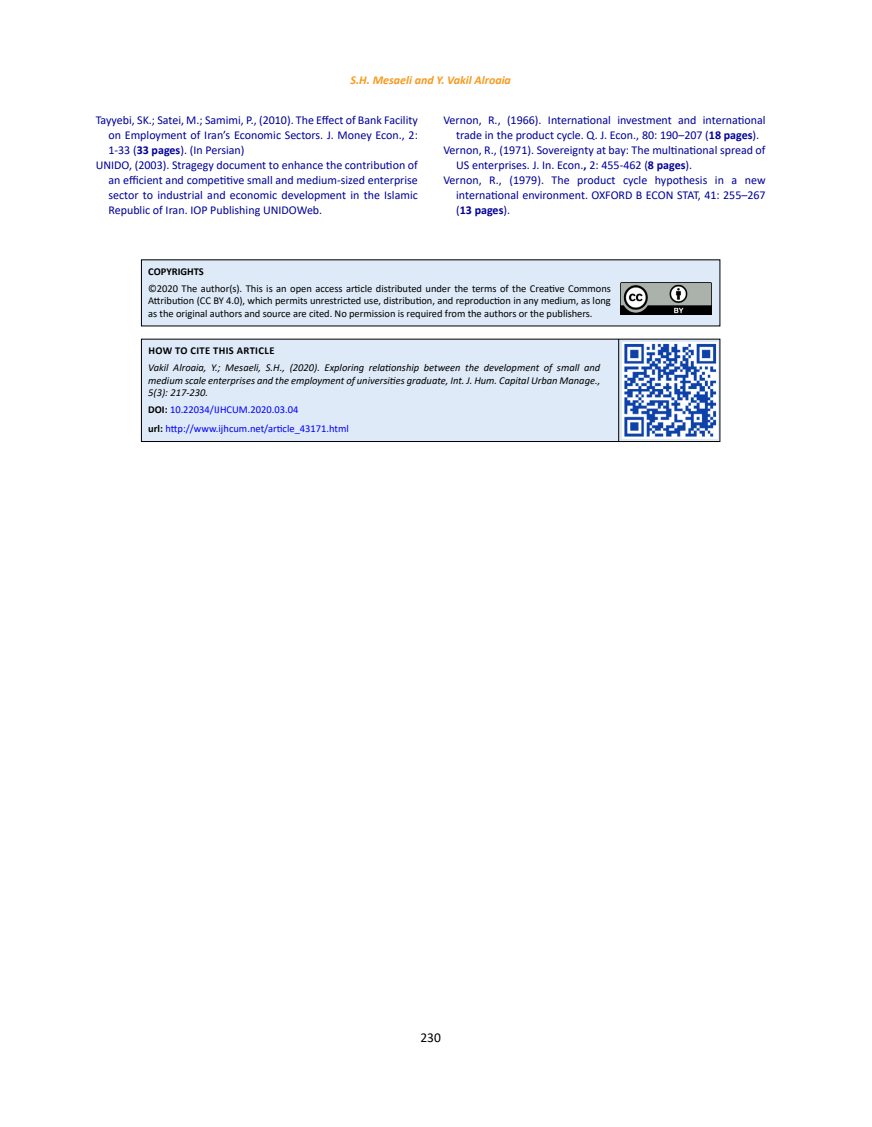
<style>
.page{position:relative;width:872px;height:1127px;background:#fff}
.page>*{position:absolute;margin:0;border:0;box-sizing:border-box;transform-origin:0 0}
.t1{font:13.5px "Calibri";color:#000}
.t2{font:12px "Calibri";color:#009}
.t3{font:italic 700 12px "Calibri";color:#f8991d}
.t4{font:700 12px "Calibri";color:#009}
.t5{font:10.5px/12.6px "Calibri";letter-spacing:-.005em;color:#000;text-align:justify}
.t6{font:italic 10.5px/12.6px "Calibri";color:#000;text-align:justify}
.t7{font:10.5px/18.6px "Calibri";color:#00f}
.t8{font:700 10.5px "Calibri";letter-spacing:.035em;color:#000}
.t9{font:700 10.5px "Calibri";color:#000}
.s1{font-weight:700}
.s2{font-weight:400}
.s3{font-weight:700;color:#000}
</style>
<div class="page">
<div style="left:141px;top:339px;width:579px;height:102px;background:#deeaf7"></div>
<div style="left:141px;top:339px;width:579px;height:103px;border:1px solid #000"></div>
<hr style="left:618px;top:339px;width:1px;height:103px;background:#000">
<div style="left:141px;top:260px;width:579px;height:66px;background:#deeaf7"></div>
<img style="left:620px;top:283px;width:92px;height:32px">
<img style="left:622px;top:343px;width:95px;height:95px">
<p class="t3" style="left:350px;top:72px;width:162px">S.H. Mesaeli and Y. Vakil Alroaia</p>
<p class="t2" style="left:96px;top:111px;width:324px">Tayyebi, SK.; Satei, M.; Samimi, P., (2010). The Effect of Bank Facility</p>
<p class="t2" style="left:108px;top:126px;width:311px">on Employment of Iran’s Economic Sectors. J. Money Econ., 2:</p>
<p class="t2" style="left:108px;top:141px;width:137px">1-33 (<span class="s1">33 pages</span>). (In Persian)</p>
<p class="t2" style="left:96px;top:156px;width:324px">UNIDO, (2003). Stragegy document to enhance the contribution of</p>
<p class="t2" style="left:108px;top:171px;width:311px">an efficient and competitive small and medium-sized enterprise</p>
<p class="t2" style="left:108px;top:186px;width:311px">sector to industrial and economic development in the Islamic</p>
<p class="t2" style="left:108px;top:201px;width:215px">Republic of Iran. IOP Publishing UNIDOWeb.</p>
<p class="t2" style="left:443px;top:111px;width:324px">Vernon, R., (1966). International investment and international</p>
<p class="t2" style="left:456px;top:126px;width:304px">trade in the product cycle. Q. J. Econ., 80: 190–207 (<span class="s1">18 pages</span>).</p>
<p class="t2" style="left:443px;top:141px;width:324px">Vernon, R., (1971). Sovereignty at bay: The multinational spread of</p>
<p class="t2" style="left:456px;top:156px;width:237px">US enterprises. J. In. Econ.<span class="s1">,</span> 2: 455-462 (<span class="s1">8 pages</span>).</p>
<p class="t2" style="left:443px;top:171px;width:324px">Vernon, R., (1979). The product cycle hypothesis in a new</p>
<p class="t2" style="left:456px;top:186px;width:311px">international environment. OXFORD B ECON STAT, 41: 255–267</p>
<p class="t4" style="left:456px;top:201px;width:55px"><span class="s2">(</span>13 pages<span class="s2">).</span></p>
<p class="t9" style="left:148px;top:264px;width:57px">COPYRIGHTS</p>
<p class="t5" style="left:148px;top:282px;width:464px">©2020 The author(s). This is an open access article distributed under the terms of the Creative Commons Attribution (CC BY 4.0), which permits unrestricted use, distribution, and reproduction in any medium, as long as the original authors and source are cited. No permission is required from the authors or the publishers.</p>
<p class="t8" style="left:148px;top:343px;width:127px">HOW TO CITE THIS ARTICLE</p>
<p class="t6" style="left:148px;top:361px;width:453px">Vakil Alroaia, Y.; Mesaeli, S.H., (2020). Exploring relationship between the development of small and medium scale enterprises and the employment of universities graduate, Int. J. Hum. Capital Urban Manage., 5(3): 217-230.</p>
<p class="t7" style="left:148px;top:400px;width:202px"><span class="s3">DOI:</span> 10.22034/IJHCUM.2020.03.04<br><span class="s3">url:</span> http://www.ijhcum.net/article_43171.html</p>
<p class="t1" style="left:420px;top:1028px;width:22px">230</p>
</div>
